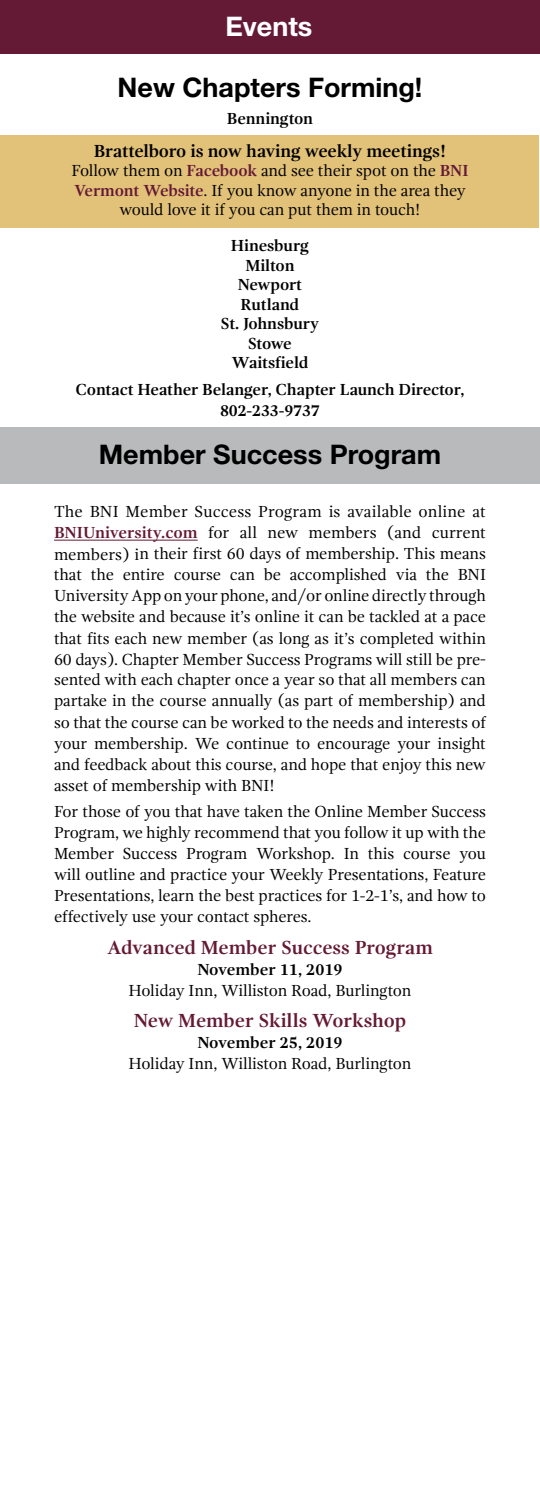
<style>
.page{position:relative;width:540px;height:1512px;background:#fff}
.page>*{position:absolute;margin:0;border:0;box-sizing:border-box;transform-origin:0 0}
.t1{font:700 27px "Helvetica Neue";color:#000}
.t2{font:700 27px "Helvetica Neue";color:#fff}
.t3{font:700 19.5px "Gandhi Serif";letter-spacing:-.005em;color:#641934}
.t4{font:700 18px "Gandhi Serif";letter-spacing:-.01em;color:#000}
.t5{font:16.5px/21px "Gandhi Serif";letter-spacing:-.01em;color:#000;text-align:justify}
.t6{font:700 16.5px/19.5px "Gandhi Serif";letter-spacing:-.01em;color:#000;text-align:center}
.s1{font-weight:700;color:#641934}
</style>
<div class="page">
<div style="left:1px;top:135px;width:538px;height:93px;background:#e2c179"></div>
<div style="left:0;top:427px;width:540px;height:56px;background:#b8babc"></div>
<hr style="left:54px;top:540px;width:144px;height:1px;background:#641934">
<div style="left:0;top:0;width:540px;height:54px;background:#641934"></div>
<h1 class="t2" style="left:225px;top:9px;width:89px">Events</h1>
<h1 class="t1" style="left:118px;top:71px;width:306px">New Chapters Forming!</h1>
<p class="t6" style="left:227px;top:109px;width:88px">Bennington</p>
<p class="t4" style="left:94px;top:141px;width:354px">Brattelboro is now having weekly meetings!</p>
<p class="t5" style="left:71px;top:161px;width:399px;line-height:19.5px;text-align:center">Follow them on <span class="s1">Facebook</span> and see their spot on the <span class="s1">BNI<br>Vermont Website</span>. If you know anyone in the area they would love it if you can put them in touch!</p>
<p class="t6" style="left:221px;top:236px;width:100px">Hinesburg<br>Milton<br>Newport<br>Rutland<br>St. Johnsbury<br>Stowe<br>Waitsfield</p>
<p class="t6" style="left:76px;top:378px;width:390px;line-height:21px">Contact Heather Belanger, Chapter Launch Director,<br>802-233-9737</p>
<h1 class="t1" style="left:99px;top:438px;width:344px">Member Success Program</h1>
<p class="t5" style="left:54px;top:502px;width:434px">The BNI Member Success Program is available online at <span class="s1">BNIUniversity.com</span> for all new members (and current members) in their first 60 days of membership. This means that the entire course can be accomplished via the BNI University App on your phone, and/or online directly through the website and because it’s online it can be tackled at a pace that fits each new member (as long as it’s completed within 60 days). Chapter Member Success Programs will still be pre&shy;sented with each chapter once a year so that all members can partake in the course annually (as part of membership) and so that the course can be worked to the needs and interests of your membership. We continue to encourage your insight and feedback about this course, and hope that enjoy this new asset of membership with BNI!</p>
<p class="t5" style="left:54px;top:801px;width:434px">For those of you that have taken the Online Member Success Program, we highly recommend that you follow it up with the Member Success Program Workshop. In this course you will outline and practice your Weekly Presentations, Feature Presentations, learn the best practices for 1-2-1’s, and how to effectively use your contact spheres.</p>
<p class="t3" style="left:107px;top:936px;width:327px">Advanced Member Success Program</p>
<p class="t6" style="left:197px;top:959px;width:147px">November 11, 2019</p>
<p class="t5" style="left:129px;top:980px;width:284px">Holiday Inn, Williston Road, Burlington</p>
<p class="t3" style="left:134px;top:1010px;width:274px">New Member Skills Workshop</p>
<p class="t6" style="left:197px;top:1033px;width:147px">November 25, 2019</p>
<p class="t5" style="left:129px;top:1054px;width:284px">Holiday Inn, Williston Road, Burlington</p>
</div>
